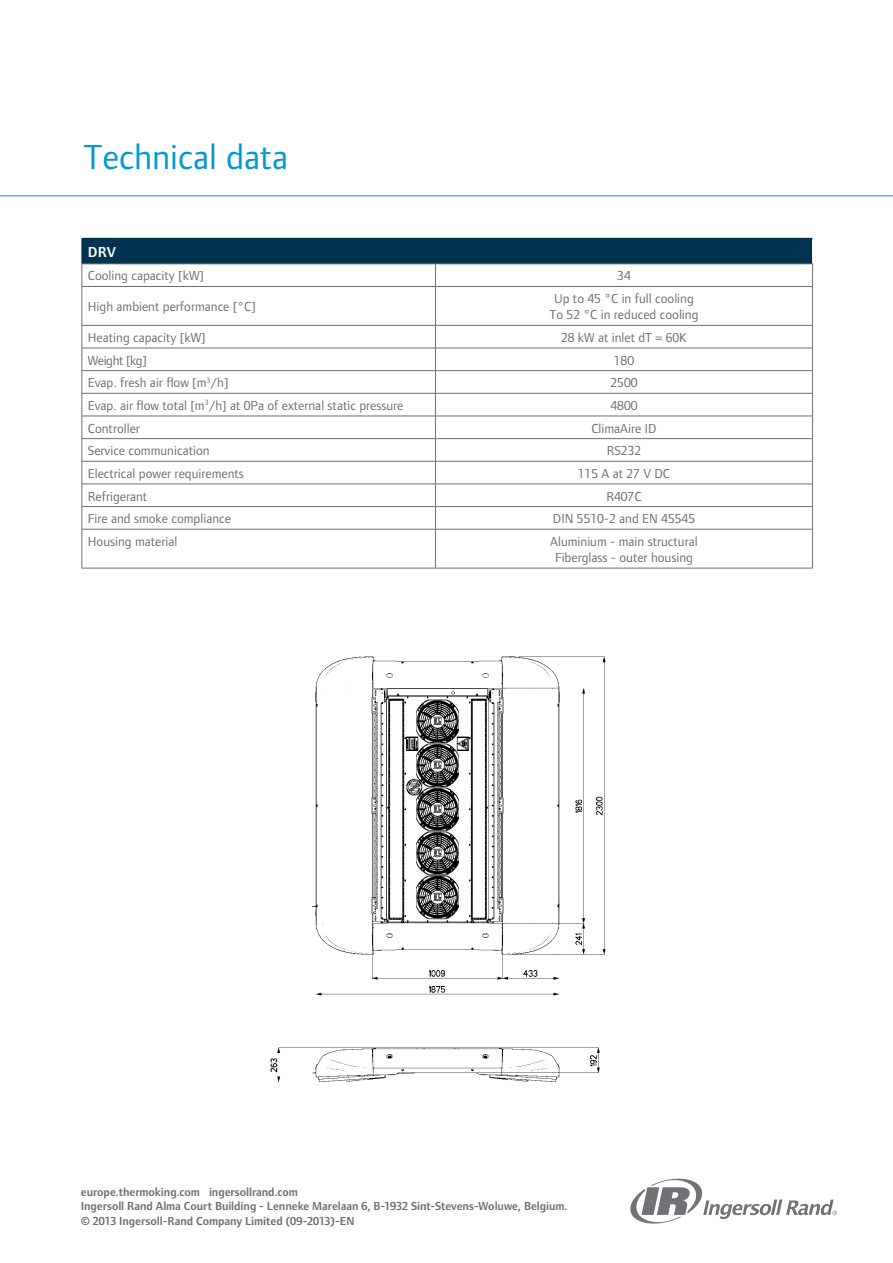
<style>
.page{position:relative;width:893px;height:1263px;background:#fff}
.page>*{position:absolute;margin:0;border:0;box-sizing:border-box;transform-origin:0 0}
.t1{font:36px "Foundry Form Sans Blonde";color:#0098d8}
.t2{font:600 15px "Foundry Form Sans Blonde";color:#fff}
.t3{font:13.5px/16.2px "Foundry Form Sans Blonde";color:#6d6e71;text-align:center}
.t4{font:13.5px "Foundry Form Sans Blonde";letter-spacing:-.03em;color:#6d6e71}
.t5{font:600 12px/14.4px "Foundry Form Sans Blonde";letter-spacing:-.005em;color:#6d6e71}
</style>
<div class="page">
<svg style="left:630px;top:1178px;width:207px;height:46px"></svg>
<img style="left:270px;top:656px;width:336px;height:426px">
<hr style="left:0;top:195px;width:893px;height:1px;background:#0098d8">
<div style="left:82px;top:238px;width:730px;height:26px;background:#003350"></div>
<hr style="left:82px;top:264px;width:353px;height:1px;background:#6d6e71">
<hr style="left:435px;top:264px;width:378px;height:1px;background:#6d6e71">
<hr style="left:82px;top:286px;width:353px;height:1px;background:#6d6e71">
<hr style="left:435px;top:286px;width:377px;height:1px;background:#6d6e71">
<svg style="left:82px;top:263px;width:1px;height:23px"></svg>
<svg style="left:435px;top:265px;width:1px;height:21px"></svg>
<svg style="left:812px;top:238px;width:1px;height:48px"></svg>
<hr style="left:82px;top:286px;width:1px;height:39px;background:#6d6e71">
<hr style="left:435px;top:287px;width:1px;height:38px;background:#6d6e71">
<hr style="left:812px;top:286px;width:1px;height:39px;background:#6d6e71">
<hr style="left:82px;top:325px;width:353px;height:1px;background:#6d6e71">
<hr style="left:435px;top:325px;width:378px;height:1px;background:#6d6e71">
<hr style="left:82px;top:348px;width:353px;height:1px;background:#6d6e71">
<hr style="left:435px;top:348px;width:378px;height:1px;background:#6d6e71">
<hr style="left:82px;top:370px;width:353px;height:1px;background:#6d6e71">
<hr style="left:435px;top:370px;width:378px;height:1px;background:#6d6e71">
<hr style="left:82px;top:393px;width:353px;height:1px;background:#6d6e71">
<hr style="left:435px;top:393px;width:378px;height:1px;background:#6d6e71">
<hr style="left:82px;top:416px;width:353px;height:1px;background:#6d6e71">
<hr style="left:435px;top:416px;width:378px;height:1px;background:#6d6e71">
<hr style="left:82px;top:438px;width:353px;height:1px;background:#6d6e71">
<hr style="left:435px;top:438px;width:378px;height:1px;background:#6d6e71">
<hr style="left:82px;top:461px;width:353px;height:1px;background:#6d6e71">
<hr style="left:435px;top:461px;width:378px;height:1px;background:#6d6e71">
<hr style="left:82px;top:484px;width:353px;height:1px;background:#6d6e71">
<hr style="left:435px;top:484px;width:378px;height:1px;background:#6d6e71">
<hr style="left:82px;top:506px;width:353px;height:1px;background:#6d6e71">
<svg style="left:82px;top:326px;width:1px;height:203px"></svg>
<hr style="left:435px;top:506px;width:378px;height:1px;background:#6d6e71">
<svg style="left:435px;top:326px;width:1px;height:203px"></svg>
<svg style="left:812px;top:326px;width:1px;height:203px"></svg>
<hr style="left:82px;top:529px;width:353px;height:1px;background:#6d6e71">
<hr style="left:82px;top:529px;width:1px;height:39px;background:#6d6e71">
<hr style="left:435px;top:529px;width:378px;height:1px;background:#6d6e71">
<hr style="left:435px;top:529px;width:1px;height:39px;background:#6d6e71">
<hr style="left:812px;top:529px;width:1px;height:39px;background:#6d6e71">
<hr style="left:82px;top:568px;width:353px;height:1px;background:#6d6e71">
<hr style="left:435px;top:568px;width:378px;height:1px;background:#6d6e71">
<h1 class="t1" style="left:84px;top:136px;width:206px">Technical data</h1>
<p class="t2" style="left:88px;top:243px;width:30px">DRV</p>
<p class="t3" style="left:88px;top:268px;width:118px">Cooling capacity [kW]</p>
<p class="t3" style="left:617px;top:268px;width:15px">34</p>
<p class="t3" style="left:88px;top:298px;width:169px">High ambient performance [°C]</p>
<p class="t3" style="left:549px;top:290px;width:150px">Up to 45 °C in full cooling<br>To 52 °C in reduced cooling</p>
<p class="t3" style="left:88px;top:329px;width:119px">Heating capacity [kW]</p>
<p class="t3" style="left:561px;top:329px;width:127px">28 kW at inlet dT = 60K</p>
<p class="t4" style="left:88px;top:353px;width:60px">Weight [kg]</p>
<p class="t3" style="left:614px;top:352px;width:22px">180</p>
<p class="t3" style="left:88px;top:375px;width:142px">Evap. fresh air flow [m<sup>3</sup>/h]</p>
<p class="t3" style="left:610px;top:375px;width:28px">2500</p>
<p class="t3" style="left:88px;top:397px;width:317px">Evap. air flow total [m<sup>3</sup>/h] at 0Pa of external static pressure</p>
<p class="t3" style="left:610px;top:397px;width:28px">4800</p>
<p class="t3" style="left:88px;top:420px;width:54px">Controller</p>
<p class="t3" style="left:591px;top:420px;width:67px">ClimaAire ID</p>
<p class="t3" style="left:88px;top:443px;width:123px">Service communication</p>
<p class="t3" style="left:607px;top:443px;width:36px">RS232</p>
<p class="t3" style="left:88px;top:465px;width:157px">Electrical power requirements</p>
<p class="t3" style="left:578px;top:465px;width:94px">115 A at 27 V DC</p>
<p class="t3" style="left:88px;top:488px;width:61px">Refrigerant</p>
<p class="t3" style="left:606px;top:488px;width:37px">R407C</p>
<p class="t3" style="left:88px;top:510px;width:145px">Fire and smoke compliance</p>
<p class="t3" style="left:553px;top:510px;width:144px">DIN 5510-2 and EN 45545</p>
<p class="t3" style="left:88px;top:533px;width:91px">Housing material</p>
<p class="t3" style="left:550px;top:533px;width:149px">Aluminium - main structural<br>Fiberglass - outer housing</p>
<p class="t5" style="left:81px;top:1185px;width:488px">europe.thermoking.com ingersollrand.com<br>Ingersoll Rand Alma Court Building - Lenneke Marelaan 6, B-1932 Sint-Stevens-Woluwe, Belgium. © 2013 Ingersoll-Rand Company Limited (09-2013)-EN</p>
</div>
